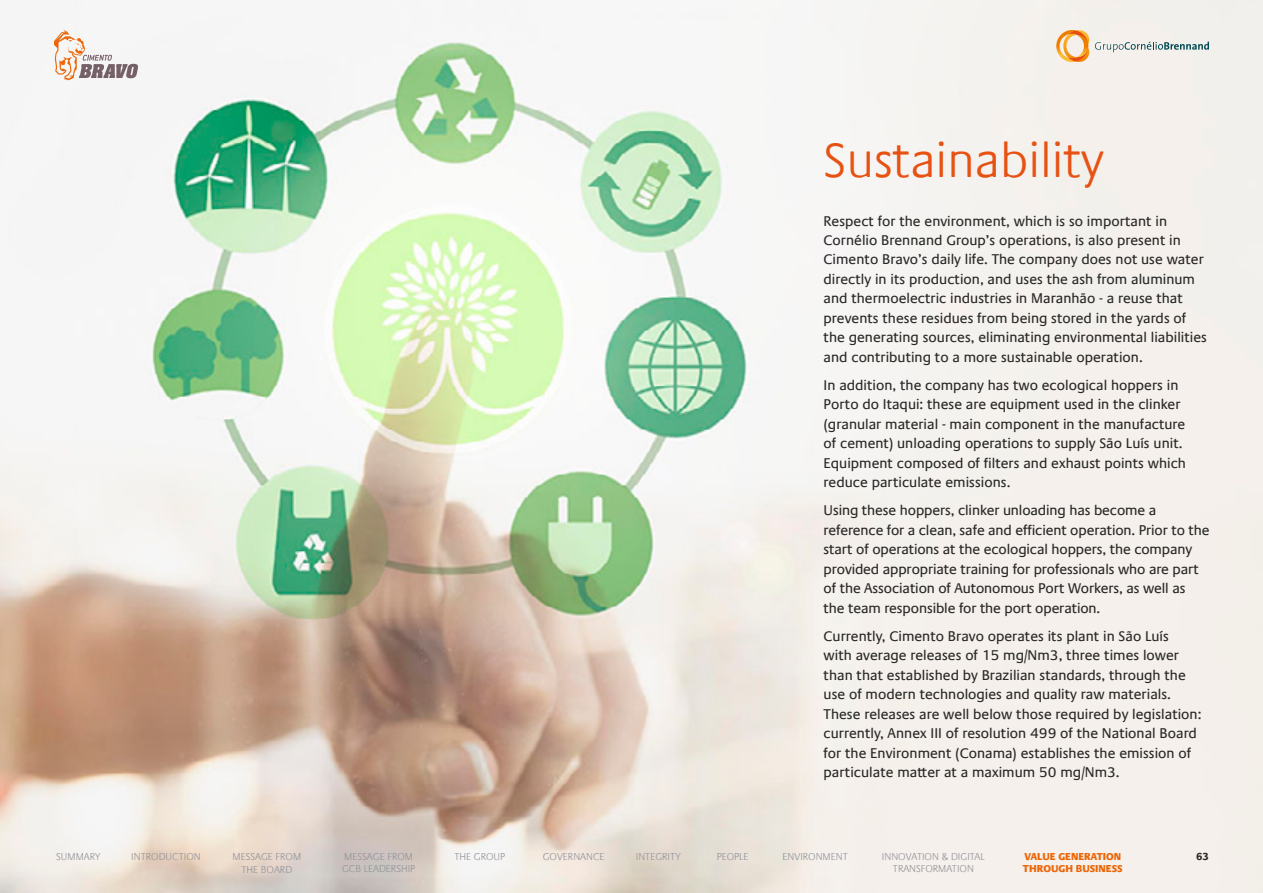
<style>
.page{position:relative;width:1263px;height:893px;background:#fff}
.page>*{position:absolute;margin:0;border:0;box-sizing:border-box;transform-origin:0 0}
.t1{font:300 49.5px "Praxis Com";color:#e75112}
.t2{font:14.25px/19.5px "Praxis Com";color:#282827}
.t3{font:700 10.5px "Praxis Com";color:#282827}
.t4{font:300 10.2px/12.1px "Praxis Com";color:#93949b;text-align:center}
.t5{font:800 10.2px/12.1px "Praxis Com";color:#ec6608}
</style>
<div class="page">
<img style="left:0;top:0;width:1263px;height:893px">
<svg style="left:1095px;top:42px;width:114px;height:10px"></svg>
<svg style="left:1056px;top:30px;width:33px;height:32px"></svg>
<svg style="left:54px;top:30px;width:85px;height:50px"></svg>
<h1 class="t1" style="left:824px;top:131px;width:282px">Sustainability</h1>
<p class="t2" style="left:824px;top:211px;width:385px">Respect for the environment, which is so important in Cornélio Brennand Group’s operations, is also present in Cimento Bravo’s daily life. The company does not use water directly in its production, and uses the ash from aluminum and thermoelectric industries in Maranhão - a reuse that prevents these residues from being stored in the yards of the generating sources, eliminating environmental liabilities and contributing to a more sustainable operation.</p>
<p class="t2" style="left:824px;top:375px;width:364px">In addition, the company has two ecological hoppers in Porto do Itaqui: these are equipment used in the clinker (granular material - main component in the manufacture of cement) unloading operations to supply São Luís unit.<br>Equipment composed of filters and exhaust points which reduce particulate emissions.</p>
<p class="t2" style="left:824px;top:501px;width:387px">Using these hoppers, clinker unloading has become a reference for a clean, safe and efficient operation. Prior to the start of operations at the ecological hoppers, the company provided appropriate training for professionals who are part of the Association of Autonomous Port Workers, as well as the team responsible for the port operation.</p>
<p class="t2" style="left:824px;top:626px;width:379px">Currently, Cimento Bravo operates its plant in São Luís<br>with average releases of 15 mg/Nm3, three times lower than that established by Brazilian standards, through the use of modern technologies and quality raw materials.<br>These releases are well below those required by legislation: currently, Annex III of resolution 499 of the National Board for the Environment (Conama) establishes the emission of particulate matter at a maximum 50 mg/Nm3.</p>
<p class="t4" style="left:56px;top:851px;width:46px">SUMMARY</p>
<p class="t4" style="left:233px;top:851px;width:70px">MESSAGE FROM</p>
<p class="t4" style="left:454px;top:851px;width:52px">THE GROUP</p>
<p class="t4" style="left:241px;top:863px;width:52px">THE BOARD</p>
<p class="t4" style="left:717px;top:851px;width:33px">PEOPLE</p>
<p class="t4" style="left:783px;top:851px;width:67px">ENVIRONMENT</p>
<p class="t4" style="left:882px;top:851px;width:104px">INNOVATION &amp; DIGITAL<br>TRANSFORMATION</p>
<p class="t5" style="left:1023px;top:850px;width:101px">VALUE GENERATION<br>THROUGH BUSINESS</p>
<p class="t4" style="left:131px;top:851px;width:71px">INTRODUCTION</p>
<p class="t4" style="left:543px;top:851px;width:63px">GOVERNANCE</p>
<p class="t4" style="left:636px;top:851px;width:46px">INTEGRITY</p>
<p class="t3" style="left:1196px;top:850px;width:14px">63</p>
<p class="t4" style="left:342px;top:851px;width:75px;text-align:left">MESSAGE FROM<br>GCB LEADERSHIP</p>
</div>
